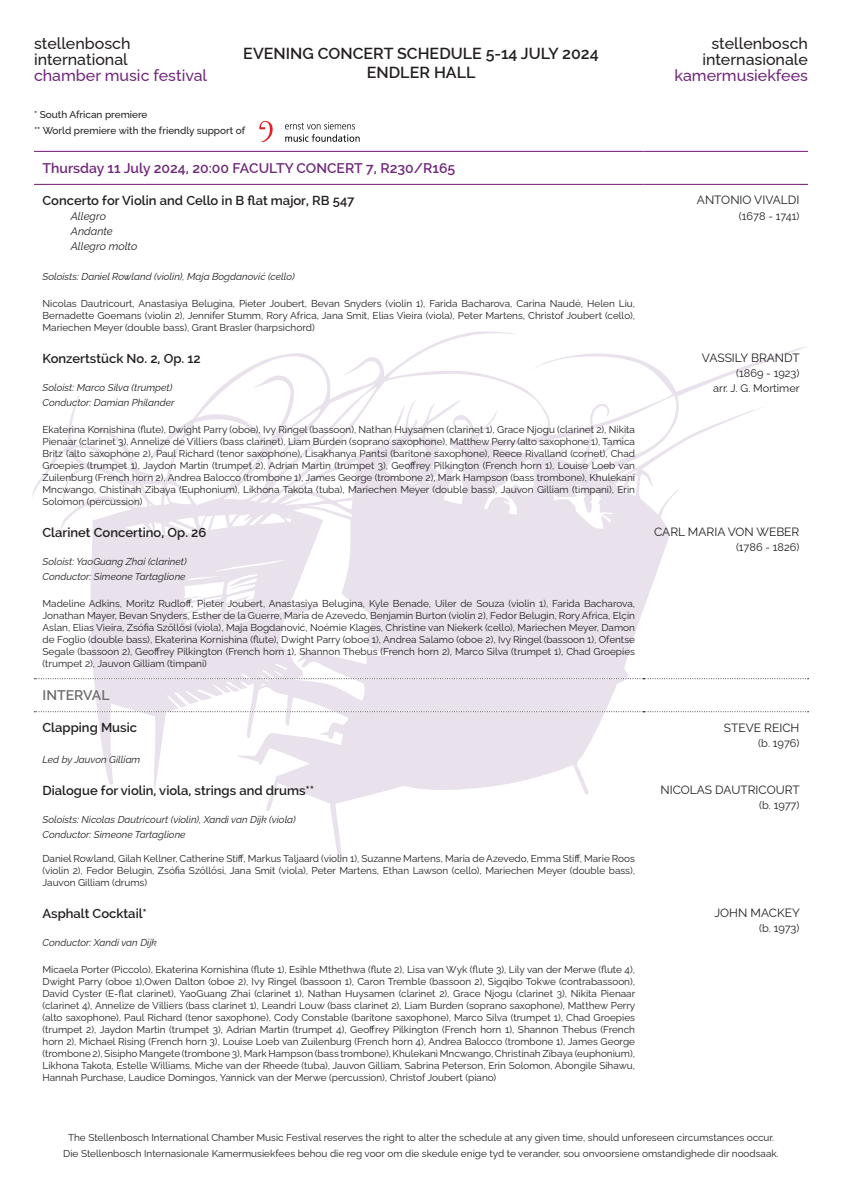
<style>
.page{position:relative;width:842px;height:1191px;background:#fff}
.page>*{position:absolute;margin:0;border:0;box-sizing:border-box;transform-origin:0 0}
.t1{font:100 16px/16px "Raleway";color:#231f20;text-align:center}
.t2{font:600 16px/19.2px "Raleway";color:#231f20;text-align:center}
.t3{font:100 16px "Raleway";color:#70287a}
.t4{font:600 14px "Raleway";color:#70287a}
.t5{font:600 14px "Raleway";color:#6c6d70}
.t6{font:600 13px "Raleway";color:#231f20}
.t7{font:100 12px "Raleway";color:#231f20}
.t8{font:100 11px/15px "Raleway";color:#231f20;text-align:right}
.t9{font:italic 100 11px/15px "Raleway";color:#231f20}
.t10{font:100 10px/12px "Raleway";color:#231f20;text-align:justify}
.t11{font:italic 100 10px/15px "Raleway";color:#231f20}
</style>
<div class="page">
<svg style="left:32px;top:331px;width:776px;height:528px"></svg>
<img style="left:259px;top:120px;width:101px;height:21px">
<hr style="left:34px;top:151px;width:609px;height:1px;background:#731472">
<hr style="left:643px;top:151px;width:165px;height:1px;background:#731472">
<hr style="left:34px;top:184px;width:609px;height:1px;background:#731472">
<hr style="left:643px;top:184px;width:165px;height:1px;background:#731472">
<svg style="left:34px;top:678px;width:774px;height:1px"></svg>
<svg style="left:34px;top:711px;width:774px;height:1px"></svg>
<h1 class="t1" style="left:34px;top:34px;width:98px;text-align:left">stellenbosch international</h1>
<h1 class="t3" style="left:34px;top:63px;width:175px">chamber music festival</h1>
<h1 class="t2" style="left:243px;top:44px;width:357px">EVENING CONCERT SCHEDULE 5-14 JULY 2024<br>ENDLER HALL</h1>
<p class="t10" style="left:34px;top:105px;width:213px;line-height:16px">* South African premiere<br>** World premiere with the friendly support of</p>
<h2 class="t4" style="left:43px;top:160px;width:414px">Thursday 11 July 2024, 20:00 FACULTY CONCERT 7, R230/R165</h2>
<h3 class="t6" style="left:43px;top:193px;width:314px">Concerto for Violin and Cello in B flat major, RB 547</h3>
<p class="t9" style="left:71px;top:207px;width:68px">Allegro<br>Andante<br>Allegro molto</p>
<p class="t11" style="left:43px;top:268px;width:254px">Soloists: Daniel Rowland (violin), Maja Bogdanović (cello)</p>
<p class="t10" style="left:43px;top:296px;width:594px">Nicolas Dautricourt, Anastasiya Belugina, Pieter Joubert, Bevan Snyders (violin 1), Farida Bacharova, Carina Naudé, Helen Liu, Bernadette Goemans (violin 2), Jennifer Stumm, Rory Africa, Jana Smit, Elias Vieira (viola), Peter Martens, Christof Joubert (cello), Mariechen Meyer (double bass), Grant Brasler (harpsichord)</p>
<h3 class="t6" style="left:43px;top:351px;width:160px">Konzertstück No. 2, Op. 12</h3>
<p class="t11" style="left:43px;top:379px;width:133px">Soloist: Marco Silva (trumpet)<br>Conductor: Damian Philander</p>
<p class="t10" style="left:43px;top:422px;width:594px">Ekaterina Kornishina (flute), Dwight Parry (oboe), Ivy Ringel (bassoon), Nathan Huysamen (clarinet 1), Grace Njogu (clarinet 2), Nikita Pienaar (clarinet 3), Annelize de Villiers (bass clarinet), Liam Burden (soprano saxophone), Matthew Perry (alto saxophone 1), Tamica Britz (alto saxophone 2), Paul Richard (tenor saxophone), Lisakhanya Pantsi (baritone saxophone), Reece Rivalland (cornet), Chad Groepies (trumpet 1), Jaydon Martin (trumpet 2), Adrian Martin (trumpet 3), Geoffrey Pilkington (French horn 1), Louise Loeb van Zuilenburg (French horn 2), Andrea Balocco (trombone 1), James George (trombone 2), Mark Hampson (bass trombone), Khulekani Mncwango, Chistinah Zibaya (Euphonium), Likhona Takota (tuba), Mariechen Meyer (double bass), Jauvon Gilliam (timpani), Erin Solomon (percussion)</p>
<h3 class="t6" style="left:43px;top:525px;width:165px">Clarinet Concertino, Op. 26</h3>
<p class="t11" style="left:43px;top:553px;width:146px">Soloist: YaoGuang Zhai (clarinet)<br>Conductor: Simeone Tartaglione</p>
<p class="t10" style="left:43px;top:597px;width:594px">Madeline Adkins, Moritz Rudloff, Pieter Joubert, Anastasiya Belugina, Kyle Benade, Uiler de Souza (violin 1), Farida Bacharova, Jonathan Mayer, Bevan Snyders, Esther de la Guerre, Maria de Azevedo, Benjamin Burton (violin 2), Fedor Belugin, Rory Africa, Elçin Aslan, Elias Vieira, Zsófia Szőllősi (viola), Maja Bogdanović, Noémie Klages, Christine van Niekerk (cello), Mariechen Meyer, Damon de Foglio (double bass), Ekaterina Kornishina (flute), Dwight Parry (oboe 1), Andrea Salamo (oboe 2), Ivy Ringel (bassoon 1), Ofentse Segale (bassoon 2), Geoffrey Pilkington (French horn 1), Shannon Thebus (French horn 2), Marco Silva (trumpet 1), Chad Groepies (trumpet 2), Jauvon Gilliam (timpani)</p>
<h2 class="t5" style="left:43px;top:687px;width:69px">INTERVAL</h2>
<h3 class="t6" style="left:43px;top:720px;width:96px">Clapping Music</h3>
<p class="t11" style="left:43px;top:750px;width:99px">Led by Jauvon Gilliam</p>
<h3 class="t6" style="left:43px;top:782px;width:273px">Dialogue for violin, viola, strings and drums**</h3>
<p class="t11" style="left:43px;top:810px;width:255px">Soloists: Nicolas Dautricourt (violin), Xandi van Dijk (viola)<br>Conductor: Simeone Tartaglione</p>
<p class="t10" style="left:43px;top:851px;width:594px">Daniel Rowland, Gilah Kellner, Catherine Stiff, Markus Taljaard (violin 1), Suzanne Martens, Maria de Azevedo, Emma Stiff, Marie Roos (violin 2), Fedor Belugin, Zsófia Szőllősi, Jana Smit (viola), Peter Martens, Ethan Lawson (cello), Mariechen Meyer (double bass), Jauvon Gilliam (drums)</p>
<h3 class="t6" style="left:43px;top:905px;width:106px">Asphalt Cocktail*</h3>
<p class="t11" style="left:43px;top:933px;width:116px">Conductor: Xandi van Dijk</p>
<p class="t10" style="left:43px;top:962px;width:594px">Micaela Porter (Piccolo), Ekaterina Kornishina (flute 1), Esihle Mthethwa (flute 2), Lisa van Wyk (flute 3), Lily van der Merwe (flute 4), Dwight Parry (oboe 1),Owen Dalton (oboe 2), Ivy Ringel (bassoon 1), Caron Tremble (bassoon 2), Sigqibo Tokwe (contrabassoon), David Cyster (E-flat clarinet), YaoGuang Zhai (clarinet 1), Nathan Huysamen (clarinet 2), Grace Njogu (clarinet 3), Nikita Pienaar (clarinet 4), Annelize de Villiers (bass clarinet 1), Leandri Louw (bass clarinet 2), Liam Burden (soprano saxophone), Matthew Perry (alto saxophone), Paul Richard (tenor saxophone), Cody Constable (baritone saxophone), Marco Silva (trumpet 1), Chad Groepies (trumpet 2), Jaydon Martin (trumpet 3), Adrian Martin (trumpet 4), Geoffrey Pilkington (French horn 1), Shannon Thebus (French horn 2), Michael Rising (French horn 3), Louise Loeb van Zuilenburg (French horn 4), Andrea Balocco (trombone 1), James George (trombone 2), Sisipho Mangete (trombone 3), Mark Hampson (bass trombone), Khulekani Mncwango, Christinah Zibaya (euphonium), Likhona Takota, Estelle Williams, Miche van der Rheede (tuba), Jauvon Gilliam, Sabrina Peterson, Erin Solomon, Abongile Sihawu, Hannah Purchase, Laudice Domingos, Yannick van der Merwe (percussion), Christof Joubert (piano)</p>
<h1 class="t1" style="left:702px;top:34px;width:107px">stellenbosch internasionale</h1>
<h1 class="t3" style="left:674px;top:63px;width:135px">kamermusiekfees</h1>
<p class="t7" style="left:697px;top:190px;width:104px">ANTONIO VIVALDI</p>
<p class="t8" style="left:739px;top:207px;width:62px">(1678 - 1741)</p>
<p class="t7" style="left:702px;top:348px;width:99px">VASSILY BRANDT</p>
<p class="t8" style="left:713px;top:365px;width:88px">(1869 - 1923)<br>arr. J. G. Mortimer</p>
<p class="t7" style="left:654px;top:522px;width:147px">CARL MARIA VON WEBER</p>
<p class="t8" style="left:736px;top:539px;width:65px">(1786 - 1826)</p>
<p class="t7" style="left:724px;top:717px;width:77px">STEVE REICH</p>
<p class="t8" style="left:758px;top:734px;width:43px">(b. 1976)</p>
<p class="t7" style="left:660px;top:780px;width:141px">NICOLAS DAUTRICOURT</p>
<p class="t8" style="left:759px;top:796px;width:42px">(b. 1977)</p>
<p class="t7" style="left:714px;top:903px;width:87px">JOHN MACKEY</p>
<p class="t8" style="left:759px;top:919px;width:42px">(b. 1973)</p>
<p class="t10" style="left:63px;top:1128px;width:717px;line-height:16px;text-align:center">The Stellenbosch International Chamber Music Festival reserves the right to alter the schedule at any given time, should unforeseen circumstances occur.<br>Die Stellenbosch Internasionale Kamermusiekfees behou die reg voor om die skedule enige tyd te verander, sou onvoorsiene omstandighede dir noodsaak.</p>
</div>
